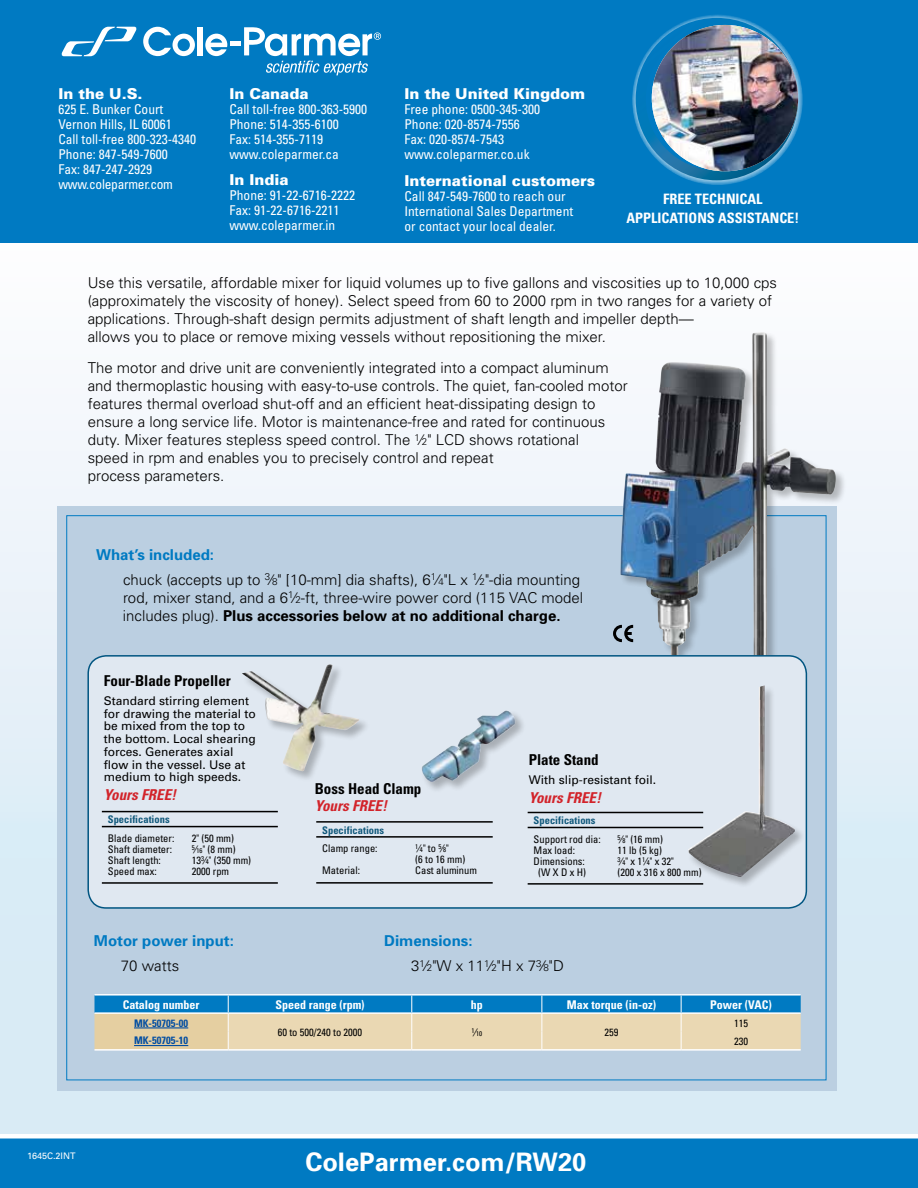
<style>
.page{position:relative;width:918px;height:1188px;background:#fff}
.page>*{position:absolute;margin:0;border:0;box-sizing:border-box;transform-origin:0 0}
.t1{font:700 25.5px "Univers";color:#fff}
.t2{font:300 15px/18px "Univers";color:#000}
.t3{font:900 15px "Univers";color:#fff}
.t4{font:700 condensed 15px "Univers";color:#000}
.t5{font:italic 700 condensed 15px "Univers";color:#d2232a}
.t6{font:700 15px "Univers";color:#007ac2}
.t7{font:700 condensed 14.4px/18.3px "Univers";color:#fff;text-align:center}
.t8{font:condensed 13.5px/15px "Univers";color:#fff}
.t9{font:12px/12.8px "Univers";color:#000}
.t10{font:700 condensed 12px "Univers";color:#fff}
.t11{font:condensed 10.5px/11.2px "Univers";color:#000}
.t12{font:700 condensed 10.5px "Univers";color:#10587b}
.t13{font:700 condensed 10.5px "Univers";color:#034ea2}
.t14{font:9px "Univers";color:#fff}
.t15{font:condensed 6.9px "Univers";color:#000}
.s1{font-size:9.75px}
.s2{font-weight:700;color:#007ac2}
.s3{font-weight:700}
.s4{font-size:6.9px}
.s5{font-size:10.5px}
</style>
<div class="page">
<div style="left:0;top:236px;width:918px;height:952px;background:linear-gradient(to bottom,#fafafd,#d0e7f3)"></div>
<div style="left:0;top:1137px;width:918px;height:51px;background:#007ac2"></div>
<hr style="left:0;top:1134px;width:918px;height:4px;background:#fff">
<div style="left:58px;top:506px;width:779px;height:584px;background:#bbcfe1"></div>
<hr style="left:94px;top:994px;width:134px;height:2px;background:#fff">
<hr style="left:228px;top:994px;width:184px;height:2px;background:#fff">
<hr style="left:412px;top:994px;width:130px;height:2px;background:#fff">
<hr style="left:542px;top:994px;width:139px;height:2px;background:#fff">
<hr style="left:681px;top:994px;width:120px;height:2px;background:#fff">
<hr style="left:228px;top:1049px;width:184px;height:2px;background:#fff">
<hr style="left:412px;top:1049px;width:130px;height:2px;background:#fff">
<hr style="left:542px;top:1049px;width:139px;height:2px;background:#fff">
<hr style="left:94px;top:1049px;width:134px;height:2px;background:#fff">
<svg style="left:94px;top:995px;width:707px;height:55px;background:#a2bcb9"></svg>
<hr style="left:681px;top:1049px;width:120px;height:2px;background:#fff">
<hr style="left:134px;top:1027px;width:54px;height:1px;background:#034ea2">
<hr style="left:134px;top:1045px;width:54px;height:1px;background:#034ea2">
<div style="left:594px;top:332px;width:262px;height:368px;background:#000;opacity:.25"></div>
<img style="left:620px;top:332px;width:140px;height:323px">
<div style="left:88px;top:656px;width:718px;height:252px;background:#e0e8f1;border-radius:18px"></div>
<div style="left:87px;top:655px;width:720px;height:254px;border:2px solid #005581;border-radius:18px"></div>
<div style="left:242px;top:664px;width:128px;height:119px;background:#000;opacity:.25"></div>
<img style="left:242px;top:664px;width:118px;height:107px">
<hr style="left:102px;top:811px;width:176px;height:1px;background:#000">
<hr style="left:102px;top:826px;width:176px;height:1px;background:#000">
<hr style="left:102px;top:882px;width:176px;height:2px;background:#000">
<div style="left:688px;top:685px;width:118px;height:204px;background:#000;opacity:.25"></div>
<img style="left:688px;top:685px;width:107px;height:192px">
<hr style="left:528px;top:812px;width:175px;height:1px;background:#000">
<hr style="left:528px;top:827px;width:175px;height:1px;background:#000">
<hr style="left:528px;top:883px;width:175px;height:2px;background:#000">
<hr style="left:316px;top:821px;width:177px;height:2px;background:#000">
<hr style="left:316px;top:836px;width:177px;height:2px;background:#000">
<hr style="left:316px;top:882px;width:177px;height:2px;background:#000">
<div style="left:421px;top:710px;width:106px;height:83px;background:#000;opacity:.25"></div>
<img style="left:422px;top:711px;width:83px;height:71px">
<svg style="left:613px;top:625px;width:20px;height:17px"></svg>
<div style="left:0;top:0;width:918px;height:242px;background:#007ac2"></div>
<svg style="left:632px;top:14px;width:171px;height:171px;background:#499fd1"></svg>
<svg style="left:636px;top:18px;width:162px;height:162px"></svg>
<svg style="left:646px;top:28px;width:142px;height:142px"></svg>
<img style="left:652px;top:25px;width:146px;height:146px;border-radius:73px">
<svg style="left:143px;top:27px;width:52px;height:29px"></svg>
<div style="left:198px;top:27px;width:5px;height:28px;background:#fff"></div>
<svg style="left:205px;top:34px;width:22px;height:22px"></svg>
<div style="left:230px;top:41px;width:11px;height:5px;background:#fff"></div>
<svg style="left:61px;top:27px;width:76px;height:29px"></svg>
<svg style="left:244px;top:27px;width:137px;height:48px"></svg>
<p class="t3" style="left:58px;top:84px;width:86px">In the U.S.</p>
<p class="t8" style="left:58px;top:101px;width:139px">625 E. Bunker Court<br>Vernon Hills, IL 60061<br>Call toll-free 800-323-4340<br>Phone: 847-549-7600<br>Fax: 847-247-2929 www.coleparmer.com</p>
<p class="t3" style="left:229px;top:84px;width:81px">In Canada</p>
<p class="t8" style="left:229px;top:101px;width:139px">Call toll-free 800-363-5900<br>Phone: 514-355-6100<br>Fax: 514-355-7119 www.coleparmer.ca</p>
<p class="t3" style="left:229px;top:170px;width:61px">In India</p>
<p class="t8" style="left:229px;top:188px;width:127px">Phone: 91-22-6716-2222<br>Fax: 91-22-6716-2211 www.coleparmer.in</p>
<p class="t3" style="left:404px;top:84px;width:182px">In the United Kingdom</p>
<p class="t8" style="left:404px;top:102px;width:137px">Free phone: 0500-345-300<br>Phone: 020-8574-7556<br>Fax: 020-8574-7543 www.coleparmer.co.uk</p>
<p class="t3" style="left:404px;top:171px;width:192px">International customers</p>
<p class="t8" style="left:404px;top:188px;width:170px">Call 847-549-7600 to reach our<br>International Sales Department or contact your local dealer.</p>
<p class="t7" style="left:627px;top:190px;width:174px">FREE TECHNICAL<br>APPLICATIONS ASSISTANCE!</p>
<p class="t2" style="left:88px;top:273px;width:691px">Use this versatile, affordable mixer for liquid volumes up to five gallons and viscosities up to 10,000 cps (approximately the viscosity of honey). Select speed from 60 to 2000 rpm in two ranges for a variety of applications. Through-shaft design permits adjustment of shaft length and impeller depth—<br>allows you to place or remove mixing vessels without repositioning the mixer.</p>
<p class="t2" style="left:88px;top:359px;width:542px">The motor and drive unit are conveniently integrated into a compact aluminum and thermoplastic housing with easy-to-use controls. The quiet, fan-cooled motor features thermal overload shut-off and an efficient heat-dissipating design to ensure a long service life. Motor is maintenance-free and rated for continuous duty. Mixer features stepless speed control. The <sup>1</sup>⁄<span class="s1">2</span>" LCD shows rotational<br>speed in rpm and enables you to precisely control and repeat<br>process parameters.</p>
<p class="t2" style="left:123px;top:542px;width:459px;line-height:24.8px;text-indent:-27px"><span class="s2">What’s included:<br></span>chuck (accepts up to <sup>3</sup>⁄<span class="s1">8</span>" [10-mm] dia shafts), 6<sup>1</sup>⁄<span class="s1">4</span>"L x <sup>1</sup>⁄<span class="s1">2</span>"-dia mounting</p>
<p class="t2" style="left:123px;top:588px;width:462px">rod, mixer stand, and a 6<sup>1</sup>⁄<span class="s1">2</span>-ft, three-wire power cord (115 VAC model includes plug). <span class="s3">Plus accessories below at no additional charge.</span></p>
<p class="t4" style="left:104px;top:672px;width:128px">Four-Blade Propeller</p>
<p class="t9" style="left:104px;top:694px;width:154px">Standard stirring element for drawing the material to be mixed from the top to the bottom. Local shearing forces. Generates axial flow in the vessel. Use at medium to high speeds.</p>
<p class="t5" style="left:104px;top:786px;width:74px">Yours FREE!</p>
<p class="t12" style="left:108px;top:813px;width:63px">Specifications</p>
<p class="t11" style="left:108px;top:832px;width:68px">Blade diameter:</p>
<p class="t11" style="left:192px;top:832px;width:44px">2" (50 mm)</p>
<p class="t11" style="left:108px;top:843px;width:66px">Shaft diameter:</p>
<p class="t11" style="left:192px;top:843px;width:45px"><sup>5</sup>⁄<span class="s4">16</span>" (8 mm)</p>
<p class="t11" style="left:108px;top:855px;width:55px">Shaft length:</p>
<p class="t11" style="left:192px;top:855px;width:61px">13<sup>3</sup>⁄<span class="s4">4</span>" (350 mm)</p>
<p class="t11" style="left:108px;top:866px;width:50px">Speed max:</p>
<p class="t11" style="left:192px;top:866px;width:39px">2000 rpm</p>
<p class="t6" style="left:94px;top:932px;width:142px">Motor power input:</p>
<p class="t2" style="left:121px;top:957px;width:60px">70 watts</p>
<p class="t4" style="left:315px;top:780px;width:108px">Boss Head Clamp</p>
<p class="t5" style="left:315px;top:797px;width:74px">Yours FREE!</p>
<p class="t12" style="left:322px;top:823px;width:63px">Specifications</p>
<p class="t11" style="left:322px;top:843px;width:57px">Clamp range:</p>
<p class="t11" style="left:415px;top:843px;width:52px"><sup>1</sup>⁄<span class="s4">4</span>" to <sup>5</sup>⁄<span class="s4">8</span>"<br>(6 to 16 mm)</p>
<p class="t11" style="left:322px;top:865px;width:39px">Material:</p>
<p class="t11" style="left:415px;top:865px;width:63px">Cast aluminum</p>
<p class="t4" style="left:529px;top:751px;width:72px">Plate Stand</p>
<p class="t9" style="left:529px;top:773px;width:129px">With slip-resistant foil.</p>
<p class="t5" style="left:529px;top:788px;width:74px">Yours FREE!</p>
<p class="t12" style="left:534px;top:814px;width:63px">Specifications</p>
<p class="t11" style="left:534px;top:833px;width:69px">Support rod dia:</p>
<p class="t11" style="left:618px;top:833px;width:47px"><sup>5</sup>⁄<span class="s4">8</span>" (16 mm)</p>
<p class="t11" style="left:534px;top:844px;width:43px">Max load:</p>
<p class="t11" style="left:618px;top:844px;width:46px">11 lb (5 kg)</p>
<p class="t11" style="left:534px;top:856px;width:53px">Dimensions:</p>
<p class="t11" style="left:618px;top:856px;width:58px"><sup>3</sup>⁄<span class="s4">4</span>" x 1<sup>1</sup>⁄<span class="s4">4</span>" x 32"</p>
<p class="t11" style="left:538px;top:867px;width:49px">(W X D x H)</p>
<p class="t11" style="left:618px;top:867px;width:85px">(200 x 316 x 800 mm)</p>
<p class="t2" style="left:411px;top:929px;width:154px;line-height:24.8px;text-indent:-27px"><span class="s2">Dimensions:<br></span>3<sup>1</sup>⁄<span class="s1">2</span>"W x 11<sup>1</sup>⁄<span class="s1">2</span>"H x 7<sup>3</sup>⁄<span class="s1">8</span>"D</p>
<p class="t10" style="left:123px;top:997px;width:78px">Catalog number</p>
<p class="t10" style="left:275px;top:997px;width:91px">Speed range (rpm)</p>
<p class="t10" style="left:471px;top:997px;width:13px">hp</p>
<p class="t10" style="left:567px;top:997px;width:91px">Max torque (in-oz)</p>
<p class="t10" style="left:710px;top:997px;width:63px">Power (VAC)</p>
<p class="t13" style="left:134px;top:1017px;width:56px">MK-50705-00</p>
<p class="t11" style="left:278px;top:1026px;width:86px">60 to 500/240 to 2000</p>
<p class="t15" style="left:472px;top:1029px;width:12px">1<span class="s5">⁄</span>10</p>
<p class="t11" style="left:605px;top:1026px;width:15px">259</p>
<p class="t11" style="left:734px;top:1017px;width:15px">115</p>
<p class="t13" style="left:134px;top:1034px;width:56px">MK-50705-10</p>
<p class="t11" style="left:734px;top:1035px;width:15px">230</p>
<p class="t14" style="left:27px;top:1150px;width:50px">1645C.2INT</p>
<h1 class="t1" style="left:305px;top:1146px;width:283px">ColeParmer.com/RW20</h1>
</div>
